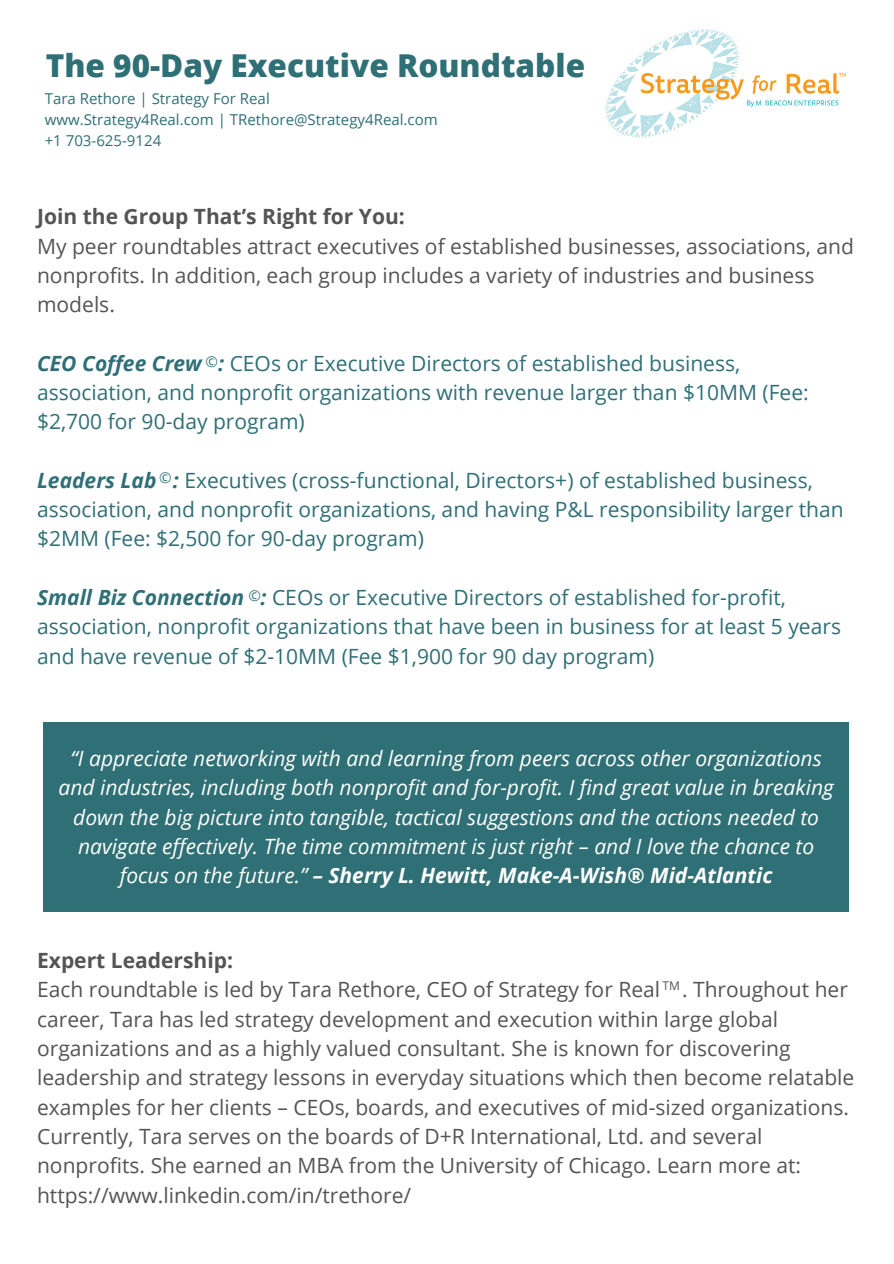
<style>
.page{position:relative;width:894px;height:1264px;background:#fff}
.page>*{position:absolute;margin:0;border:0;box-sizing:border-box;transform-origin:0 0}
.t1{font:800 31.5px "Open Sans";color:#2f6f76}
.t2{font:21px/29.2px "Open Sans";color:#545454}
.t3{font:21px/29.2px "Open Sans";color:#2f6f76}
.t4{font:italic 21px/29.2px "Open Sans";color:#fefffc;text-align:center}
.t5{font:700 21px "Open Sans";color:#545454}
.t6{font:15px/20.9px "Open Sans";color:#2f6f76}
.t7{font:12px "Open Sans";color:#545454}
.s1{font-weight:700;font-style:italic}
.s2{font-weight:700}
</style>
<div class="page">
<img style="left:605px;top:29px;width:241px;height:109px">
<div style="left:44px;top:722px;width:804px;height:189px;background:#2f6f76"></div>
<h1 class="t1" style="left:46px;top:43px;width:540px">The 90-Day Executive Roundtable</h1>
<p class="t6" style="left:45px;top:88px;width:394px">Tara Rethore | Strategy For Real www.Strategy4Real.com | TRethore@Strategy4Real.com +1 703-625-9124</p>
<p class="t5" style="left:37px;top:202px;width:369px">Join the Group That’s Right for You:</p>
<p class="t2" style="left:37px;top:231px;width:818px">My peer roundtables attract executives of established businesses, associations, and nonprofits. In addition, each group includes a variety of industries and business models.</p>
<p class="t3" style="left:37px;top:348px;width:773px"><span class="s1">CEO Coffee Crew :</span> CEOs or Executive Directors of established business, association, and nonprofit organizations with revenue larger than $10MM (Fee: $2,700 for 90-day program)</p>
<p class="t3" style="left:37px;top:465px;width:807px"><span class="s1">Leaders Lab :</span> Executives (cross-functional, Directors+) of established business, association, and nonprofit organizations, and having P&amp;L responsibility larger than $2MM (Fee: $2,500 for 90-day program)</p>
<p class="t3" style="left:37px;top:582px;width:805px"><span class="s1">Small Biz Connection :</span> CEOs or Executive Directors of established for-profit, association, nonprofit organizations that have been in business for at least 5 years and have revenue of $2-10MM (Fee $1,900 for 90 day program)</p>
<p class="t6" style="left:205px;top:351px;width:14px">©</p>
<p class="t6" style="left:159px;top:467px;width:14px">©</p>
<p class="t6" style="left:248px;top:584px;width:14px">©</p>
<p class="t4" style="left:59px;top:743px;width:776px">“I appreciate networking with and learning from peers across other organizations and industries, including both nonprofit and for-profit. I find great value in breaking down the big picture into tangible, tactical suggestions and the actions needed to navigate effectively. The time commitment is just right – and I love the chance to focus on the future.” <span class="s2">– Sherry L. Hewitt, Make-A-Wish® Mid-Atlantic</span></p>
<p class="t5" style="left:37px;top:945px;width:197px">Expert Leadership:</p>
<p class="t2" style="left:37px;top:974px;width:818px">Each roundtable is led by Tara Rethore, CEO of Strategy for Real . Throughout her career, Tara has led strategy development and execution within large global organizations and as a highly valued consultant. She is known for discovering leadership and strategy lessons in everyday situations which then become relatable examples for her clients – CEOs, boards, and executives of mid-sized organizations.<br>Currently, Tara serves on the boards of D+R International, Ltd. and several nonprofits. She earned an MBA from the University of Chicago. Learn more at: https://www.linkedin.com/in/trethore/</p>
<p class="t7" style="left:662px;top:976px;width:19px">TM</p>
</div>
